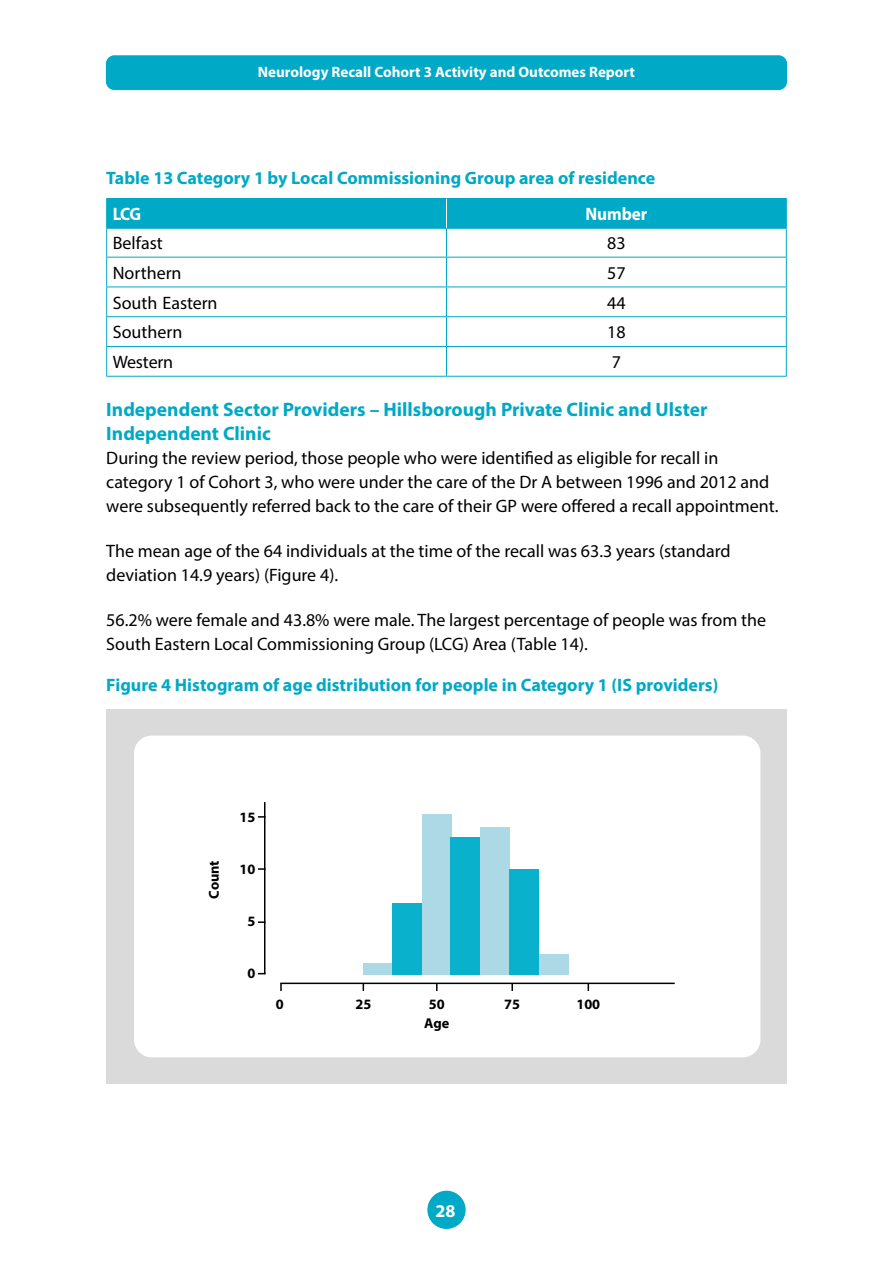
<style>
.page{position:relative;width:893px;height:1263px;background:#fff}
.page>*{position:absolute;margin:0;border:0;box-sizing:border-box;transform-origin:0 0}
.H2_-_Subhead{font:700 19.5px/24px "Myriad Pro";color:#00a9c5}
.P_-_Bodytext{font:18px/24px "Myriad Pro";color:#000}
.P_-_Figure_and_table{font:700 18px "Myriad Pro";color:#00a9c5}
.P_-_Bodytext-2{font:700 18px "Myriad Pro";letter-spacing:-.01em;color:#fff;scale:.95 1}
.P_-_Bodytext-3{font:700 18px "Myriad Pro";letter-spacing:-.01em;color:#fff}
.t1{font:700 15px "Myriad Pro";color:#fff}
.t2{font:700 14.4px "Myriad Pro";color:#000}
</style>
<div class="page">
<div style="left:106px;top:55px;width:681px;height:35px;background:#00a9c5;border-radius:9px"></div>
<div style="left:427px;top:1191px;width:39px;height:38px;background:#00a9c5;border-radius:50%"></div>
<hr style="left:106px;top:376px;width:340px;height:1px;background:#00a9c5">
<hr style="left:446px;top:376px;width:341px;height:1px;background:#00a9c5">
<svg style="left:106px;top:198px;width:681px;height:178px"></svg>
<div style="left:106px;top:709px;width:681px;height:374px;background:#dadada"></div>
<div style="left:134px;top:735px;width:626px;height:322px;background:#fff;border-radius:18px"></div>
<div style="left:363px;top:963px;width:30px;height:12px;background:#add9e7"></div>
<div style="left:422px;top:814px;width:29px;height:161px;background:#add9e7"></div>
<div style="left:451px;top:837px;width:29px;height:138px;background:#0ab1cc"></div>
<div style="left:480px;top:827px;width:29px;height:148px;background:#add9e7"></div>
<div style="left:509px;top:869px;width:30px;height:106px;background:#0ab1cc"></div>
<div style="left:539px;top:954px;width:29px;height:21px;background:#add9e7"></div>
<div style="left:393px;top:903px;width:29px;height:72px;background:#0ab1cc"></div>
<hr style="left:264px;top:802px;width:1px;height:172px;background:#000">
<svg style="left:258px;top:868px;width:8px;height:2px"></svg>
<svg style="left:258px;top:816px;width:8px;height:2px"></svg>
<svg style="left:258px;top:921px;width:8px;height:2px"></svg>
<svg style="left:280px;top:984px;width:2px;height:7px"></svg>
<svg style="left:436px;top:984px;width:2px;height:7px"></svg>
<svg style="left:511px;top:984px;width:2px;height:7px"></svg>
<hr style="left:280px;top:982px;width:395px;height:2px;background:#000">
<p class="t1" style="left:258px;top:62px;width:379px">Neurology Recall Cohort 3 Activity and Outcomes Report</p>
<p class="P_-_Figure_and_table" style="left:106px;top:166px;width:550px">Table 13 Category 1 by Local Commissioning Group area of residence</p>
<p class="P_-_Bodytext-2" style="left:113px;top:202px;width:31px">LCG</p>
<p class="P_-_Bodytext-2" style="left:586px;top:202px;width:66px">Number</p>
<p class="P_-_Bodytext" style="left:113px;top:231px;width:52px">Belfast</p>
<p class="P_-_Bodytext" style="left:607px;top:231px;width:20px">83</p>
<p class="P_-_Bodytext" style="left:113px;top:260px;width:70px">Northern</p>
<p class="P_-_Bodytext" style="left:607px;top:260px;width:20px">57</p>
<p class="P_-_Bodytext" style="left:113px;top:290px;width:106px">South Eastern</p>
<p class="P_-_Bodytext" style="left:607px;top:290px;width:20px">44</p>
<p class="P_-_Bodytext" style="left:113px;top:320px;width:71px">Southern</p>
<p class="P_-_Bodytext" style="left:607px;top:320px;width:20px">18</p>
<p class="P_-_Bodytext" style="left:113px;top:350px;width:62px">Western</p>
<p class="P_-_Bodytext" style="left:612px;top:350px;width:11px">7</p>
<h2 class="H2_-_Subhead" style="left:106px;top:397px;width:603px">Independent Sector Providers – Hillsborough Private Clinic and Ulster<br>Independent Clinic</h2>
<p class="P_-_Bodytext" style="left:106px;top:446px;width:674px">During the review period, those people who were identified as eligible for recall in category 1 of Cohort 3, who were under the care of the Dr A between 1996 and 2012 and were subsequently referred back to the care of their GP were offered a recall appointment.</p>
<p class="P_-_Bodytext" style="left:106px;top:539px;width:626px">The mean age of the 64 individuals at the time of the recall was 63.3 years (standard deviation 14.9 years) (Figure 4).</p>
<p class="P_-_Bodytext" style="left:106px;top:608px;width:661px">56.2% were female and 43.8% were male. The largest percentage of people was from the<br>South Eastern Local Commissioning Group (LCG) Area (Table 14).</p>
<p class="P_-_Figure_and_table" style="left:106px;top:673px;width:614px">Figure 4 Histogram of age distribution for people in Category 1 (IS providers)</p>
<p class="t2" style="left:204px;top:899px;width:40px;rotate:-90deg">Count</p>
<p class="t2" style="left:239px;top:807px;width:17px">15</p>
<p class="t2" style="left:239px;top:859px;width:17px">10</p>
<p class="t2" style="left:247px;top:911px;width:9px">5</p>
<p class="t2" style="left:247px;top:964px;width:9px">0</p>
<p class="t2" style="left:276px;top:995px;width:9px">0</p>
<p class="t2" style="left:355px;top:995px;width:17px">25</p>
<p class="t2" style="left:429px;top:995px;width:17px">50</p>
<p class="t2" style="left:504px;top:995px;width:17px">75</p>
<p class="t2" style="left:576px;top:995px;width:25px">100</p>
<p class="t2" style="left:424px;top:1014px;width:27px">Age</p>
<p class="P_-_Bodytext-3" style="left:435px;top:1199px;width:21px">28</p>
</div>
